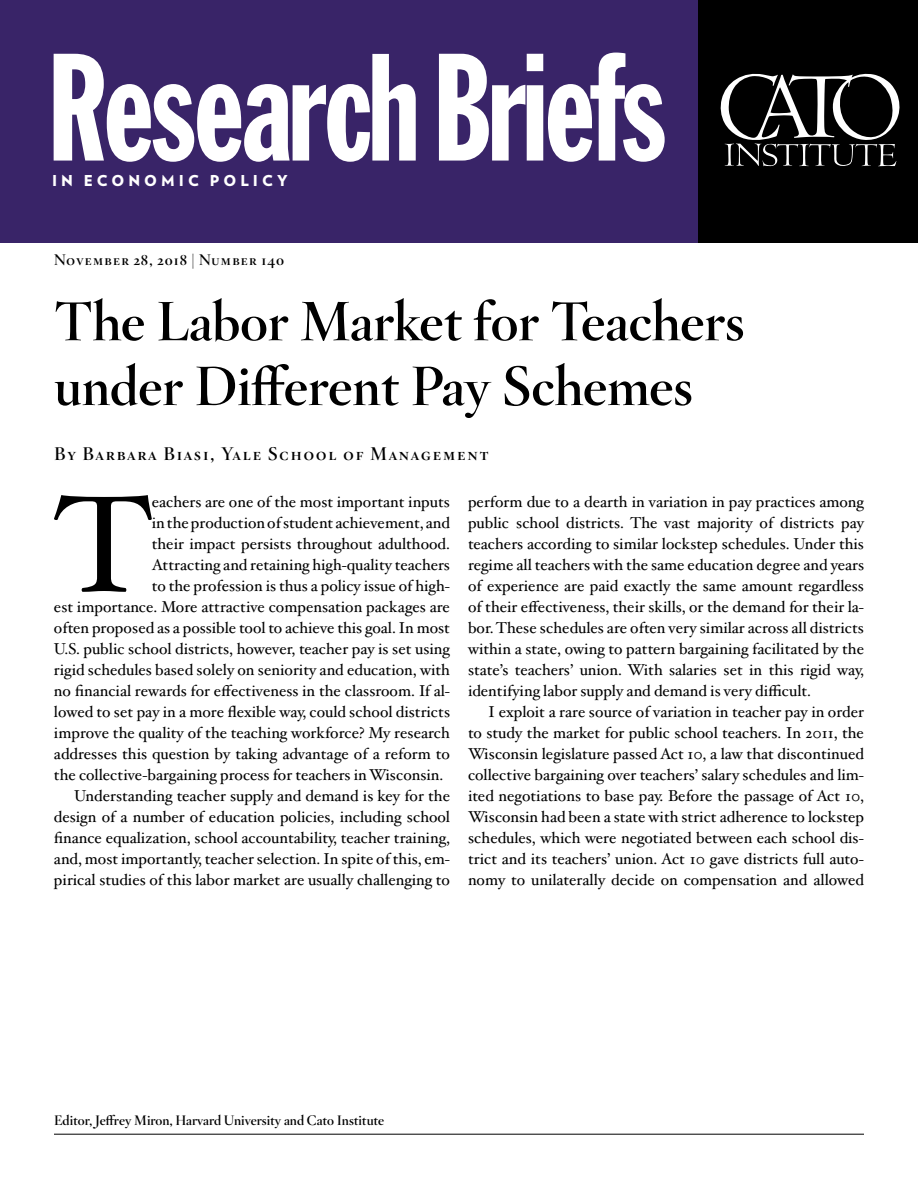
<style>
.page{position:relative;width:918px;height:1188px;background:#fff}
.page>*{position:absolute;margin:0;border:0;box-sizing:border-box;transform-origin:0 0}
.t1{font:150px "Franklin Gothic Std Extra Cond";letter-spacing:-.015em;color:#fff;scale:.95 1}
.t2{font:137.55px "Hoefler Txt";color:#000}
.t3{font:700 54px/64.8px "Hoefler Titling";color:#000}
.t4{font:700 18px "Hoefler Titling";letter-spacing:.075em;color:#000}
.t5{font:15.75px/21px "Hoefler Txt";color:#000;text-align:justify}
.t6{font:700 15px "Hoefler Titling";letter-spacing:.05em;color:#000}
.t7{font:900 15px "Verlag";letter-spacing:.27em;color:#fff}
.t8{font:700 13.5px "Hoefler Titling";letter-spacing:-.005em;color:#000}
</style>
<div class="page">
<div style="left:0;top:0;width:698px;height:243px;background:#392468"></div>
<div style="left:698px;top:0;width:220px;height:243px;background:#000"></div>
<svg style="left:720px;top:73px;width:180px;height:94px"></svg>
<hr style="left:54px;top:1134px;width:810px;height:1px;background:#000">
<h1 class="t1" style="left:48px;top:28px;width:653px">Research Briefs</h1>
<p class="t7" style="left:52px;top:168px;width:237px">IN ECONOMIC POLICY</p>
<p class="t6" style="left:54px;top:248px;width:232px">November 28, 2018 | Number 140</p>
<h3 class="t3" style="left:54px;top:284px;width:692px">The Labor Market for Teachers under Different Pay Schemes</h3>
<p class="t4" style="left:54px;top:440px;width:436px">By Barbara Biasi, Yale School of Management</p>
<h2 class="t2" style="left:54px;top:442px;width:99px">T</h2>
<p class="t5" style="left:152px;top:490px;width:300px">eachers are one of the most important inputs</p>
<p class="t5" style="left:468px;top:490px;width:398px">perform due to a dearth in variation in pay practices among public school districts. The vast majority of districts pay teachers according to similar lockstep schedules. Under this regime all teachers with the same education degree and years of experience are paid exactly the same amount regardless of their effectiveness, their skills, or the demand for their la&shy;bor. These schedules are often very similar across all districts within a state, owing to pattern bargaining facilitated by the state’s teachers’ union. With salaries set in this rigid way, identifying labor supply and demand is very difficult.</p>
<p class="t5" style="left:468px;top:700px;width:398px;text-indent:20px">I exploit a rare source of variation in teacher pay in order to study the market for public school teachers. In 2011, the Wisconsin legislature passed Act 10, a law that discontinued collective bargaining over teachers’ salary schedules and lim&shy;ited negotiations to base pay. Before the passage of Act 10, Wisconsin had been a state with strict adherence to lockstep schedules, which were negotiated between each school dis&shy;trict and its teachers’ union. Act 10 gave districts full auto&shy;nomy to unilaterally decide on compensation and allowed</p>
<p class="t5" style="left:152px;top:511px;width:300px">in the production of student achievement, and</p>
<p class="t5" style="left:152px;top:532px;width:300px">their impact persists throughout adulthood.</p>
<p class="t5" style="left:152px;top:553px;width:300px">Attracting and retaining high-quality teachers</p>
<p class="t5" style="left:152px;top:574px;width:300px">to the profession is thus a policy issue of high-</p>
<p class="t5" style="left:54px;top:595px;width:398px">est importance. More attractive compensation packages are</p>
<p class="t5" style="left:54px;top:616px;width:397px">often proposed as a possible tool to achieve this goal. In most</p>
<p class="t5" style="left:54px;top:637px;width:398px">U.S. public school districts, however, teacher pay is set using</p>
<p class="t5" style="left:54px;top:658px;width:398px">rigid schedules based solely on seniority and education, with</p>
<p class="t5" style="left:54px;top:679px;width:398px">no financial rewards for effectiveness in the classroom. If al-</p>
<p class="t5" style="left:54px;top:700px;width:398px">lowed to set pay in a more flexible way, could school districts</p>
<p class="t5" style="left:54px;top:721px;width:397px">improve the quality of the teaching workforce? My research</p>
<p class="t5" style="left:54px;top:742px;width:397px">addresses this question by taking advantage of a reform to</p>
<p class="t5" style="left:54px;top:763px;width:391px">the collective-bargaining process for teachers in Wisconsin.</p>
<p class="t5" style="left:74px;top:784px;width:377px">Understanding teacher supply and demand is key for the</p>
<p class="t5" style="left:54px;top:805px;width:398px">design of a number of education policies, including school</p>
<p class="t5" style="left:54px;top:826px;width:398px">finance equalization, school accountability, teacher training,</p>
<p class="t5" style="left:54px;top:847px;width:398px">and, most importantly, teacher selection. In spite of this, em-</p>
<p class="t5" style="left:54px;top:868px;width:398px">pirical studies of this labor market are usually challenging to</p>
<p class="t8" style="left:54px;top:1109px;width:332px">Editor, Jeffrey Miron, Harvard University and Cato Institute</p>
</div>
